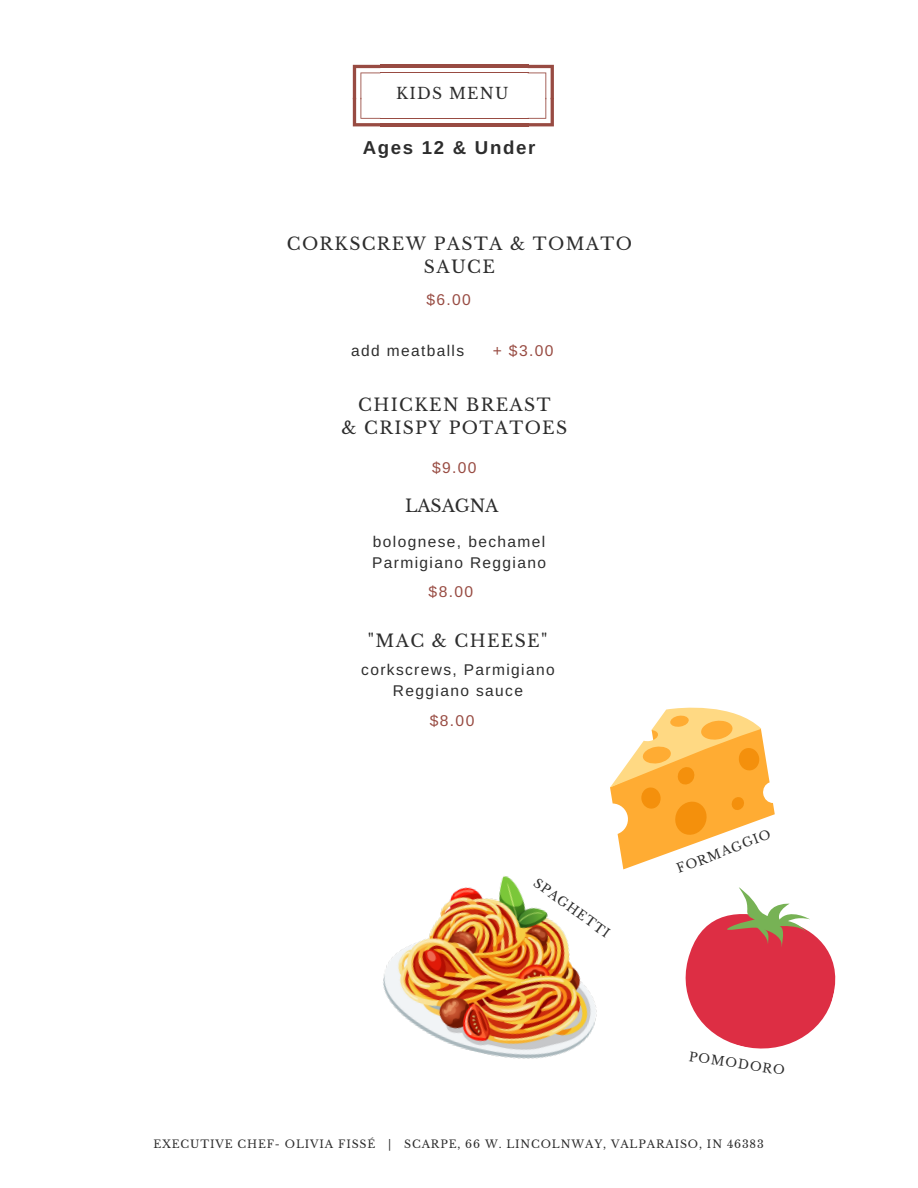
<style>
.page{position:relative;width:918px;height:1188px;background:#fff}
.page>*{position:absolute;margin:0;border:0;box-sizing:border-box;transform-origin:0 0}
.t1{font:700 18.75px "Arimo";letter-spacing:.09em;color:#2d2d2d}
.t2{font:17.25px/23.7px "Libre Baskerville";letter-spacing:.08em;color:#2d2d2d;text-align:center}
.t3{font:17.25px "Libre Baskerville";letter-spacing:-.005em;color:#2d2d2d}
.t4{font:15.6px "Arimo";letter-spacing:.09em;color:#984b42}
.t5{font:15.6px "Libre Baskerville";letter-spacing:.08em;color:#2d2d2d}
.t6{font:15.45px/21.3px "Arimo";letter-spacing:.09em;color:#2d2d2d}
.t7{font:12.45px "Libre Baskerville";color:#2d2d2d}
.t8{font:10.95px "Libre Baskerville";letter-spacing:.08em;color:#2d2d2d}
</style>
<div class="page">
<svg style="left:353px;top:65px;width:27px;height:61px"></svg>
<hr style="left:380px;top:123px;width:148px;height:3px;background:#984b42">
<hr style="left:380px;top:118px;width:148px;height:1px;background:#984b42">
<svg style="left:528px;top:65px;width:26px;height:61px"></svg>
<hr style="left:380px;top:65px;width:148px;height:3px;background:#984b42">
<hr style="left:380px;top:72px;width:148px;height:1px;background:#984b42">
<svg style="left:685px;top:887px;width:151px;height:162px"></svg>
<svg style="left:610px;top:707px;width:165px;height:161px"></svg>
<img style="left:383px;top:851px;width:244px;height:208px">
<p class="t5" style="left:396px;top:84px;width:114px">KIDS MENU</p>
<p class="t1" style="left:363px;top:137px;width:174px">Ages 12 &amp; Under</p>
<p class="t2" style="left:287px;top:232px;width:347px">CORKSCREW PASTA &amp; TOMATO<br>SAUCE</p>
<p class="t4" style="left:426px;top:291px;width:46px">$6.00</p>
<p class="t6" style="left:351px;top:339px;width:115px">add meatballs</p>
<p class="t4" style="left:493px;top:341px;width:62px">+ $3.00</p>
<p class="t2" style="left:341px;top:393px;width:227px">CHICKEN BREAST<br>&amp; CRISPY POTATOES</p>
<p class="t4" style="left:432px;top:458px;width:46px">$9.00</p>
<p class="t3" style="left:405px;top:495px;width:95px">LASAGNA</p>
<p class="t6" style="left:372px;top:531px;width:175px">bolognese, bechamel<br>Parmigiano Reggiano</p>
<p class="t4" style="left:429px;top:583px;width:46px">$8.00</p>
<p class="t2" style="left:368px;top:629px;width:181px">"MAC &amp; CHEESE"</p>
<p class="t6" style="left:361px;top:659px;width:195px;text-align:center">corkscrews, Parmigiano<br>Reggiano sauce</p>
<p class="t4" style="left:430px;top:712px;width:46px">$8.00</p>
<p class="t7" style="left:540px;top:875px;width:92px;rotate:36deg">SPAGHETTI</p>
<p class="t7" style="left:675px;top:862px;width:101px;rotate:-21deg">FORMAGGIO</p>
<p class="t7" style="left:690px;top:1049px;width:98px;rotate:8deg">POMODORO</p>
<p class="t8" style="left:153px;top:1137px;width:612px">EXECUTIVE CHEF- OLIVIA FISSÉ | SCARPE, 66 W. LINCOLNWAY, VALPARAISO, IN 46383</p>
</div>
